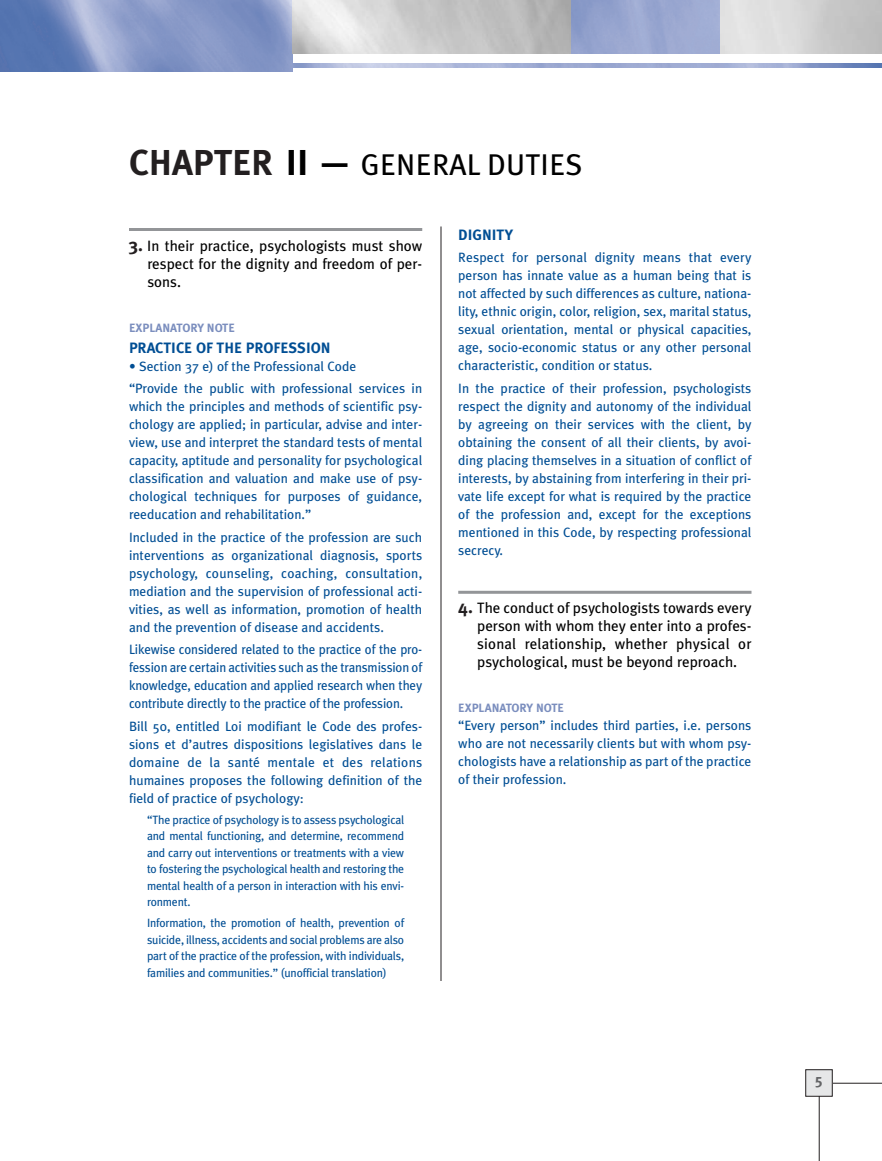
<style>
.page{position:relative;width:882px;height:1161px;background:#fff}
.page>*{position:absolute;margin:0;border:0;box-sizing:border-box;transform-origin:0 0}
.t1{font:30px "Meta Plus";letter-spacing:.01em;color:#000}
.t2{font:15px/18px "Meta Plus";color:#000;text-align:justify}
.t3{font:700 15px "Meta Plus";color:#004e94}
.t4{font:15px "Meta Plus Bold Caps";color:#636466}
.t5{font:13.5px/18px "Meta Plus";color:#004e94;text-align:justify}
.t6{font:13.5px/18px "Meta Plus";color:#004e94;text-align:justify;scale:.96 1}
.t7{font:12px/16.5px "Meta Plus";letter-spacing:-.015em;color:#004e94;text-align:justify}
.t8{font:700 12px "Meta Plus";letter-spacing:-.01em;color:#7b8ebe}
.s1{font-weight:700;font-size:36px;color:#231f20}
.s2{font-weight:700;font-size:36px}
.s3{font-weight:700;font-size:18px;color:#231f20}
</style>
<div class="page">
<svg style="left:819px;top:1083px;width:63px;height:78px"></svg>
<img style="left:0;top:0;width:292px;height:72px">
<img style="left:292px;top:63px;width:590px;height:5px">
<div style="left:806px;top:1070px;width:26px;height:26px;background:#e6e7e8"></div>
<div style="left:806px;top:1070px;width:27px;height:27px;border:1px solid #231f20"></div>
<hr style="left:441px;top:227px;width:1px;height:754px;background:#231f20">
<hr style="left:129px;top:228px;width:293px;height:3px;background:#939598">
<hr style="left:458px;top:591px;width:294px;height:3px;background:#939598">
<h1 class="t1" style="left:129px;top:153px;width:455px"><span class="s1">CHAPTER</span> <span class="s2">II —</span> GENERAL DUTIES</h1>
<p class="t2" style="left:147px;top:237px;width:276px;text-indent:-18px"><span class="s3">3.</span> In their practice, psychologists must show respect for the dignity and freedom of per&shy;sons.</p>
<p class="t8" style="left:129px;top:323px;width:107px">EXPLANATORY NOTE</p>
<p class="t3" style="left:129px;top:341px;width:203px">PRACTICE OF THE PROFESSION</p>
<p class="t5" style="left:129px;top:356px;width:295px;line-height:22.5px">• Section 37 e) of the Professional Code<br>“Provide the public with professional services in</p>
<p class="t5" style="left:129px;top:398px;width:295px">which the principles and methods of scientific psy&shy;chology are applied; in particular, advise and inter&shy;view, use and interpret the standard tests of mental capacity, aptitude and personality for psychological classification and valuation and make use of psy&shy;chological techniques for purposes of guidance, reeducation and rehabilitation.”</p>
<p class="t5" style="left:129px;top:529px;width:295px">Included in the practice of the profession are such interventions as organizational diagnosis, sports psychology, counseling, coaching, consultation, mediation and the supervision of professional acti&shy;vities, as well as information, promotion of health and the prevention of disease and accidents.</p>
<p class="t6" style="left:129px;top:641px;width:307px">Likewise considered related to the practice of the pro&shy;fession are certain activities such as the transmission of knowledge, education and applied research when they contribute directly to the practice of the profession.</p>
<p class="t5" style="left:129px;top:718px;width:295px">Bill 50, entitled Loi modifiant le Code des profes&shy;sions et d’autres dispositions legislatives dans le domaine de la santé mentale et des relations humaines proposes the following definition of the field of practice of psychology:</p>
<p class="t7" style="left:147px;top:812px;width:259px">“The practice of psychology is to assess psychological and mental functioning, and determine, recommend and carry out interventions or treatments with a view to fostering the psychological health and restoring the mental health of a person in interaction with his envi&shy;ronment.</p>
<p class="t7" style="left:147px;top:915px;width:259px">Information, the promotion of health, prevention of suicide, illness, accidents and social problems are also part of the practice of the profession, with individuals, families and communities.” (unofficial translation)</p>
<p class="t3" style="left:458px;top:229px;width:56px">DIGNITY</p>
<p class="t5" style="left:458px;top:250px;width:295px">Respect for personal dignity means that every person has innate value as a human being that is not affected by such differences as culture, nationa&shy;lity, ethnic origin, color, religion, sex, marital status, sexual orientation, mental or physical capacities, age, socio-economic status or any other personal characteristic, condition or status.</p>
<p class="t5" style="left:458px;top:380px;width:295px">In the practice of their profession, psychologists respect the dignity and autonomy of the individual by agreeing on their services with the client, by obtaining the consent of all their clients, by avoi&shy;ding placing themselves in a situation of conflict of interests, by abstaining from interfering in their pri&shy;vate life except for what is required by the practice of the profession and, except for the exceptions mentioned in this Code, by respecting professional secrecy.</p>
<p class="t2" style="left:477px;top:600px;width:276px;text-indent:-19px"><span class="s3">4.</span> The conduct of psychologists towards every person with whom they enter into a profes&shy;sional relationship, whether physical or psychological, must be beyond reproach.</p>
<p class="t8" style="left:458px;top:703px;width:107px">EXPLANATORY NOTE</p>
<p class="t5" style="left:458px;top:718px;width:295px">“Every person” includes third parties, i.e. persons who are not necessarily clients but with whom psy&shy;chologists have a relationship as part of the practice of their profession.</p>
<p class="t4" style="left:815px;top:1073px;width:10px">5</p>
</div>
